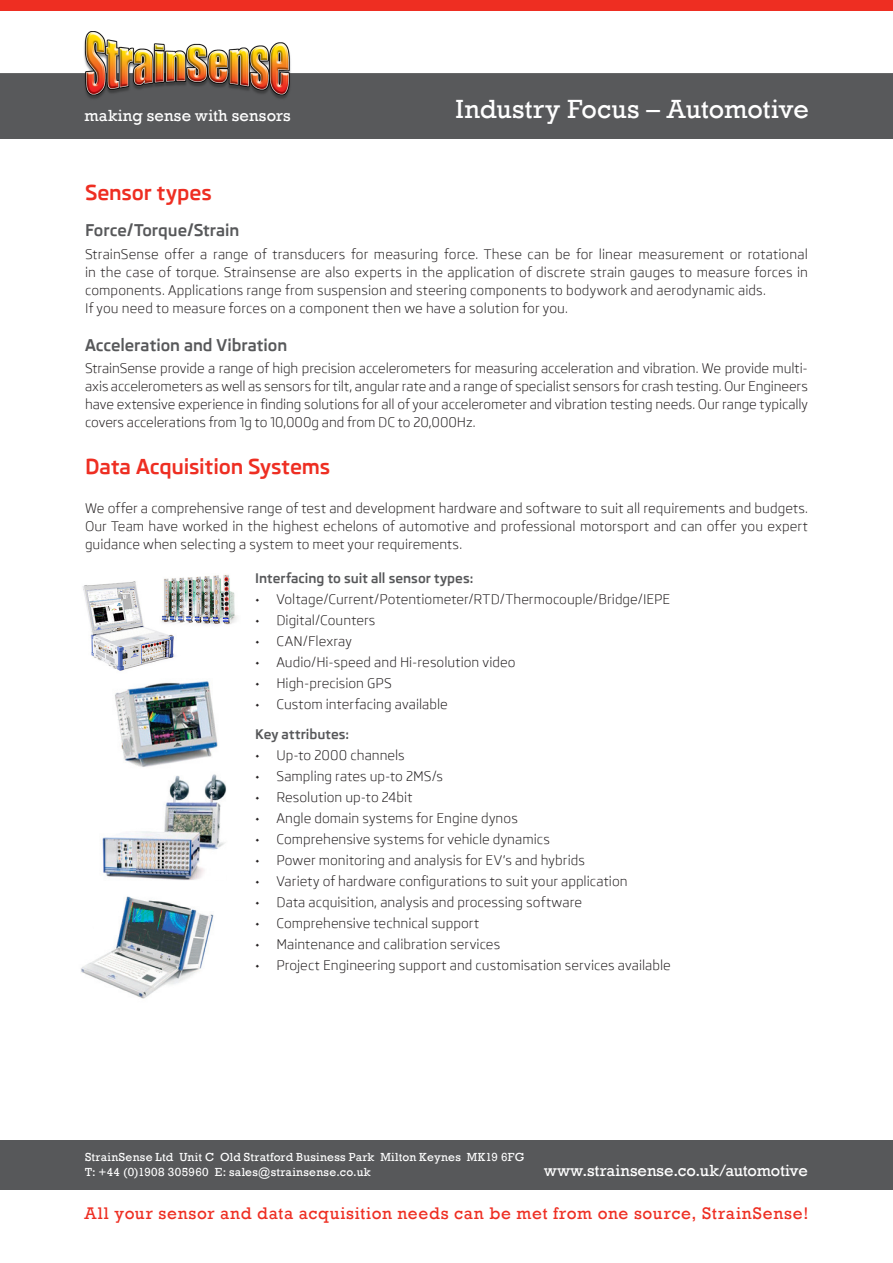
<style>
.page{position:relative;width:893px;height:1263px;background:#fff}
.page>*{position:absolute;margin:0;border:0;box-sizing:border-box;transform-origin:0 0}
.t1{font:27px "Rockwell";color:#fff}
.t2{font:700 21px "Skoda Pro";letter-spacing:-.005em;color:#ee2e22}
.t3{font:17.25px "Rockwell";letter-spacing:.04em;color:#ee2e22}
.t4{font:16.5px "Rockwell";letter-spacing:.01em;color:#fff}
.t5{font:700 16.5px "Skoda Pro";letter-spacing:-.005em;color:#57585a}
.t6{font:13.5px/18px "Skoda Pro";letter-spacing:.005em;color:#231f20;text-align:justify}
.t7{font:700 13.5px "Skoda Pro";letter-spacing:.005em;color:#57585a}
.t8{font:12px "Rockwell";letter-spacing:.02em;color:#fff}
</style>
<div class="page">
<img style="left:0;top:31px;width:893px;height:107px">
<div style="left:0;top:1140px;width:893px;height:50px;background:#57585a"></div>
<div style="left:0;top:0;width:893px;height:11px;background:#ee2e22"></div>
<img style="left:83px;top:574px;width:154px;height:97px">
<img style="left:115px;top:681px;width:103px;height:86px">
<img style="left:102px;top:774px;width:124px;height:106px">
<img style="left:81px;top:896px;width:133px;height:103px">
<p class="t4" style="left:84px;top:106px;width:208px">making sense with sensors</p>
<p class="t1" style="left:455px;top:94px;width:355px">Industry Focus – Automotive</p>
<p class="t2" style="left:85px;top:181px;width:128px">Sensor types</p>
<p class="t5" style="left:85px;top:221px;width:156px">Force/Torque/Strain</p>
<p class="t6" style="left:85px;top:245px;width:724px">StrainSense offer a range of transducers for measuring force. These can be for linear measurement or rotational in the case of torque. Strainsense are also experts in the application of discrete strain gauges to measure forces in components. Applications range from suspension and steering components to bodywork and aerodynamic aids.</p>
<p class="t6" style="left:85px;top:299px;width:484px">If you need to measure forces on a component then we have a solution for you.</p>
<p class="t5" style="left:85px;top:335px;width:204px">Acceleration and Vibration</p>
<p class="t6" style="left:85px;top:359px;width:724px">StrainSense provide a range of high precision accelerometers for measuring acceleration and vibration. We provide multi&shy;axis accelerometers as well as sensors for tilt, angular rate and a range of specialist sensors for crash testing. Our Engineers have extensive experience in finding solutions for all of your accelerometer and vibration testing needs. Our range typically covers accelerations from 1g to 10,000g and from DC to 20,000Hz.</p>
<p class="t2" style="left:85px;top:455px;width:247px">Data Acquisition Systems</p>
<p class="t6" style="left:85px;top:499px;width:724px">We offer a comprehensive range of test and development hardware and software to suit all requirements and budgets.<br>Our Team have worked in the highest echelons of automotive and professional motorsport and can offer you expert guidance when selecting a system to meet your requirements.</p>
<p class="t7" style="left:255px;top:571px;width:220px">Interfacing to suit all sensor types:</p>
<p class="t6" style="left:255px;top:591px;width:417px">• Voltage/Current/Potentiometer/RTD/Thermocouple/Bridge/IEPE</p>
<p class="t6" style="left:255px;top:612px;width:122px">• Digital/Counters</p>
<p class="t6" style="left:255px;top:633px;width:98px">• CAN/Flexray</p>
<p class="t6" style="left:255px;top:654px;width:262px">• Audio/Hi-speed and Hi-resolution video</p>
<p class="t6" style="left:255px;top:675px;width:138px">• High-precision GPS</p>
<p class="t6" style="left:255px;top:696px;width:194px">• Custom interfacing available</p>
<p class="t7" style="left:255px;top:727px;width:96px">Key attributes:</p>
<p class="t6" style="left:255px;top:747px;width:151px">• Up-to 2000 channels</p>
<p class="t6" style="left:255px;top:768px;width:189px">• Sampling rates up-to 2MS/s</p>
<p class="t6" style="left:255px;top:789px;width:159px">• Resolution up-to 24bit</p>
<p class="t6" style="left:255px;top:810px;width:264px">• Angle domain systems for Engine dynos</p>
<p class="t6" style="left:255px;top:831px;width:296px">• Comprehensive systems for vehicle dynamics</p>
<p class="t6" style="left:255px;top:852px;width:331px">• Power monitoring and analysis for EV’s and hybrids</p>
<p class="t6" style="left:255px;top:873px;width:374px">• Variety of hardware configurations to suit your application</p>
<p class="t6" style="left:255px;top:894px;width:328px">• Data acquisition, analysis and processing software</p>
<p class="t6" style="left:255px;top:915px;width:226px">• Comprehensive technical support</p>
<p class="t6" style="left:255px;top:936px;width:246px">• Maintenance and calibration services</p>
<p class="t6" style="left:255px;top:957px;width:417px">• Project Engineering support and customisation services available</p>
<p class="t8" style="left:85px;top:1149px;width:441px">StrainSense Ltd Unit C Old Stratford Business Park Milton Keynes MK19 6FG</p>
<p class="t8" style="left:85px;top:1164px;width:287px">T: +44 (0)1908 305960 E: sales@strainsense.co.uk</p>
<p class="t4" style="left:544px;top:1160px;width:265px">www.strainsense.co.uk/automotive</p>
<p class="t3" style="left:85px;top:1203px;width:725px">All your sensor and data acquisition needs can be met from one source, StrainSense!</p>
</div>
